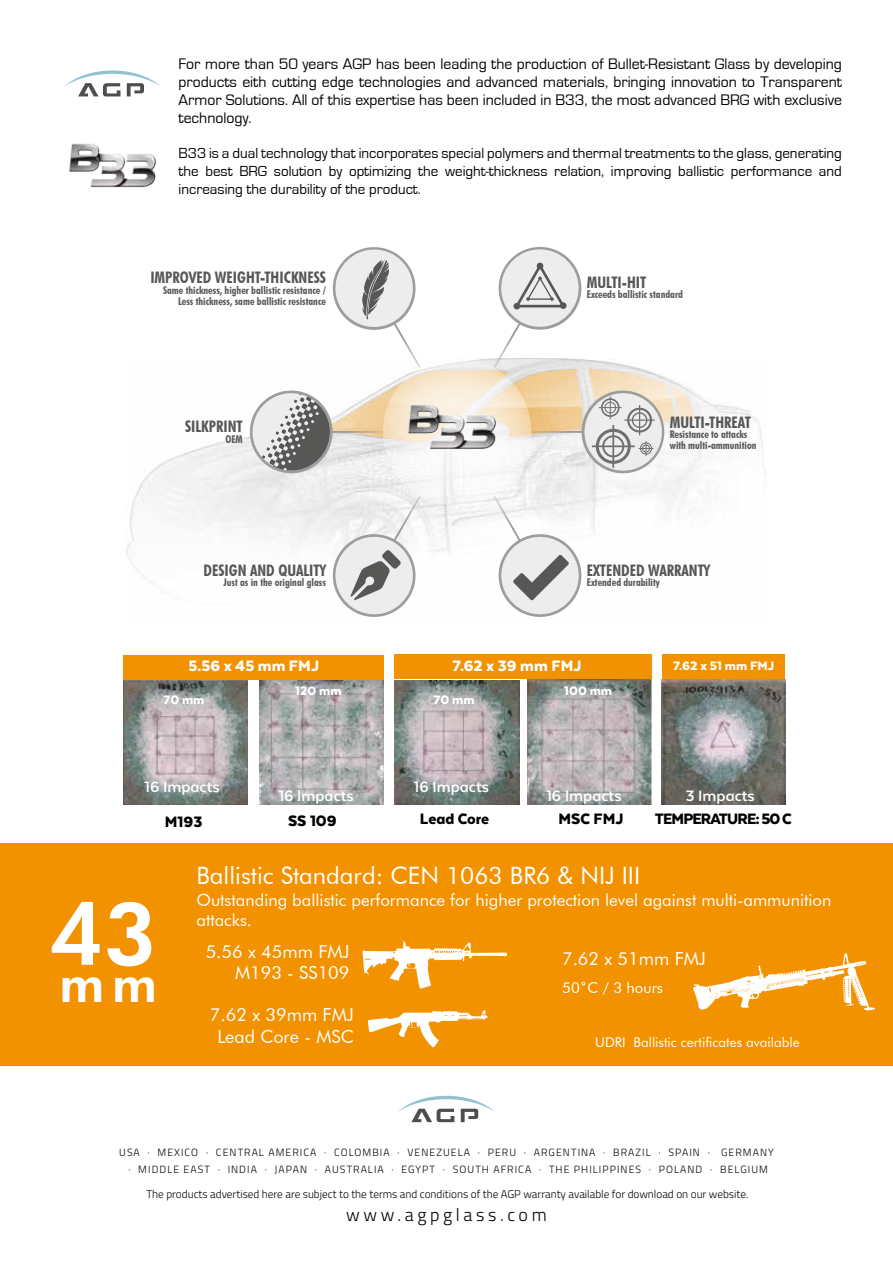
<style>
.page{position:relative;width:893px;height:1263px;background:#fff}
.page>*{position:absolute;margin:0;border:0;box-sizing:border-box;transform-origin:0 0}
.t1{font:800 87px "Futura BT";color:#fff}
.t2{font:800 49.5px "Futura BT";color:#fff}
.t3{font:24px "Futura BT";color:#fff}
.t4{font:18px/21.6px "Futura BT";color:#fff;text-align:right}
.t5{font:300 18px "Titillium";letter-spacing:.2em;color:#000}
.t6{font:700 17.4px "Texta Alt";color:#fff}
.t7{font:900 17.4px "Texta Alt";color:#fff}
.t8{font:900 17.4px "Texta Alt";letter-spacing:-.005em;color:#000}
.t9{font:900 17.4px "Texta Alt";letter-spacing:-.05em;color:#000}
.t10{font:16.8px/20.1px "Futura BT";color:#fff}
.t11{font:700 condensed 15.9px "Futura BT";color:#575756}
.t12{font:15.75px/18px "Eurostile";color:#000;text-align:justify}
.t13{font:15px/18px "Eurostile";color:#000;text-align:justify}
.t14{font:15px "Futura BT";color:#fff}
.t15{font:900 14.1px "Texta Alt";color:#fff}
.t16{font:13.5px "Futura BT";color:#fff}
.t17{font:300 11.25px "Titillium";color:#000}
.t18{font:700 condensed 10.65px/10.6px "Futura BT";color:#575756}
.t19{font:300 10.5px/16.5px "Titillium";letter-spacing:.1em;color:#000;text-align:center}
.s1{font-style:inherit}
</style>
<div class="page">
<div style="left:0;top:843px;width:893px;height:223px;background:#f39200"></div>
<img style="left:69px;top:143px;width:88px;height:45px">
<img style="left:126px;top:394px;width:641px;height:223px">
<div style="left:383px;top:358px;width:148px;height:148px;background:#f7f7f7;border-radius:74px"></div>
<svg style="left:333px;top:247px;width:83px;height:83px"></svg>
<div style="left:335px;top:250px;width:78px;height:77px;background:#ededed;border-radius:50%"></div>
<svg style="left:499px;top:534px;width:82px;height:83px"></svg>
<div style="left:501px;top:537px;width:78px;height:77px;background:#ededed;border-radius:50%"></div>
<svg style="left:493px;top:496px;width:76px;height:104px"></svg>
<svg style="left:333px;top:534px;width:83px;height:83px"></svg>
<div style="left:335px;top:537px;width:78px;height:77px;background:#ededed;border-radius:50%"></div>
<svg style="left:350px;top:496px;width:71px;height:104px"></svg>
<div style="left:501px;top:249px;width:78px;height:78px;background:#ededed;border-radius:50%"></div>
<svg style="left:253px;top:259px;width:442px;height:212px"></svg>
<img style="left:402px;top:400px;width:103px;height:56px">
<svg style="left:368px;top:1010px;width:119px;height:37px"></svg>
<svg style="left:693px;top:953px;width:182px;height:57px"></svg>
<svg style="left:362px;top:941px;width:145px;height:48px"></svg>
<svg style="left:398px;top:1096px;width:97px;height:26px"></svg>
<svg style="left:65px;top:70px;width:95px;height:26px"></svg>
<img style="left:662px;top:679px;width:124px;height:126px">
<img style="left:124px;top:679px;width:124px;height:126px">
<img style="left:528px;top:679px;width:124px;height:126px">
<img style="left:395px;top:680px;width:124px;height:125px">
<img style="left:260px;top:679px;width:124px;height:126px">
<div style="left:124px;top:655px;width:260px;height:24px;background:#f39200"></div>
<div style="left:394px;top:655px;width:257px;height:24px;background:#f39200"></div>
<div style="left:662px;top:655px;width:123px;height:24px;background:#f39200"></div>
<p class="t12" style="left:179px;top:55px;width:665px">For more than 50 years AGP has been leading the production of Bullet-Resistant Glass by developing products eith cutting edge technologies and advanced materials, bringing innovation to Transparent Armor Solutions. All of this expertise has been included in B33, the most advanced BRG with exclusive technology.</p>
<p class="t13" style="left:179px;top:144px;width:665px">B33 is a dual technology that incorporates special polymers and thermal treatments to the glass, generating the best BRG solution by optimizing the weight-thickness relation, improving ballistic performance and increasing the durability of the product.</p>
<p class="t11" style="left:150px;top:268px;width:177px">IMPROVED WEIGHT-THICKNESS</p>
<p class="t18" style="left:163px;top:285px;width:164px;text-align:right">Same thickness, higher ballistic resistance /<br>Less thickness, same ballistic resistance</p>
<p class="t11" style="left:587px;top:272px;width:61px">MULTI-HIT</p>
<p class="t18" style="left:587px;top:289px;width:98px">Exceeds ballistic standard</p>
<p class="t11" style="left:185px;top:417px;width:59px">SILKPRINT</p>
<p class="t18" style="left:225px;top:433px;width:19px">OEM</p>
<p class="t11" style="left:670px;top:412px;width:83px">MULTI-THREAT</p>
<p class="t18" style="left:670px;top:429px;width:88px">Resistance to attacks with multi-ammunition</p>
<p class="t11" style="left:204px;top:560px;width:124px">DESIGN AND QUALITY</p>
<p class="t18" style="left:223px;top:577px;width:104px">Just as in the original glass</p>
<p class="t11" style="left:587px;top:560px;width:125px">EXTENDED WARRANTY</p>
<p class="t18" style="left:587px;top:577px;width:74px">Extended durability</p>
<p class="t7" style="left:188px;top:656px;width:132px">5.56 x 45 mm FMJ</p>
<p class="t7" style="left:453px;top:656px;width:130px">7.62 x 39 mm FMJ</p>
<p class="t15" style="left:673px;top:658px;width:103px">7.62 x 51 mm FMJ</p>
<p class="t15" style="left:295px;top:684px;width:48px">120 mm</p>
<p class="t15" style="left:564px;top:684px;width:49px">100 mm</p>
<p class="t15" style="left:163px;top:692px;width:43px">70 mm</p>
<p class="t15" style="left:434px;top:692px;width:43px">70 mm</p>
<p class="t6" style="left:145px;top:778px;width:77px">16 Impacts</p>
<p class="t6" style="left:414px;top:778px;width:77px">16 Impacts</p>
<p class="t6" style="left:279px;top:786px;width:77px">16 Impacts</p>
<p class="t6" style="left:546px;top:786px;width:77px">16 Impacts</p>
<p class="t6" style="left:686px;top:786px;width:71px">3 Impacts</p>
<p class="t8" style="left:165px;top:813px;width:39px">M193</p>
<p class="t8" style="left:288px;top:811px;width:50px">SS 109</p>
<p class="t8" style="left:420px;top:809px;width:71px">Lead Core</p>
<p class="t8" style="left:558px;top:809px;width:67px">MSC FMJ</p>
<p class="t9" style="left:655px;top:809px;width:138px">TEMPERATURE: 50 C</p>
<h1 class="t1" style="left:50px;top:881px;width:108px">43</h1>
<h2 class="t2" style="left:60px;top:954px;width:99px">mm</h2>
<h3 class="t3" style="left:196px;top:860px;width:445px">Ballistic Standard: CEN 1063 BR6 &amp; NIJ III</h3>
<p class="t10" style="left:196px;top:890px;width:636px">Outstanding ballistic performance for higher protection level against multi-ammunition attacks.</p>
<p class="t4" style="left:206px;top:940px;width:145px">5.56 x 45mm FMJ<br>M193 - SS109</p>
<p class="t4" style="left:562px;top:947px;width:145px">7.62 x 51mm FMJ</p>
<p class="t4" style="left:210px;top:1004px;width:145px;text-align:center">7.62 x 39mm FMJ<br>Lead Core - MSC</p>
<p class="t14" style="left:562px;top:979px;width:102px"><span class="s1">50</span>˚<span class="s1">C /</span> 3 hours</p>
<p class="t16" style="left:595px;top:1034px;width:206px">UDRI Ballistic certificates available</p>
<p class="t19" style="left:119px;top:1143px;width:656px"><span class="s1">USA · MEXICO · CENTRAL AMERICA · COLOMBIA · VENEZUELA · PERU · ARGENTINA · BRAZIL · SPAIN ·</span> GERMANY · MIDDLE EAST · INDIA · JAPAN · AUSTRALIA · EGYPT · SOUTH AFRICA · THE PHILIPPINES · POLAND <span class="s1">·</span> BELGIUM</p>
<p class="t17" style="left:146px;top:1186px;width:603px">The products advertised here are subject to the terms and conditions of the AGP warranty available for download on our website.</p>
<p class="t5" style="left:346px;top:1202px;width:202px">www.agpglass.com</p>
</div>
